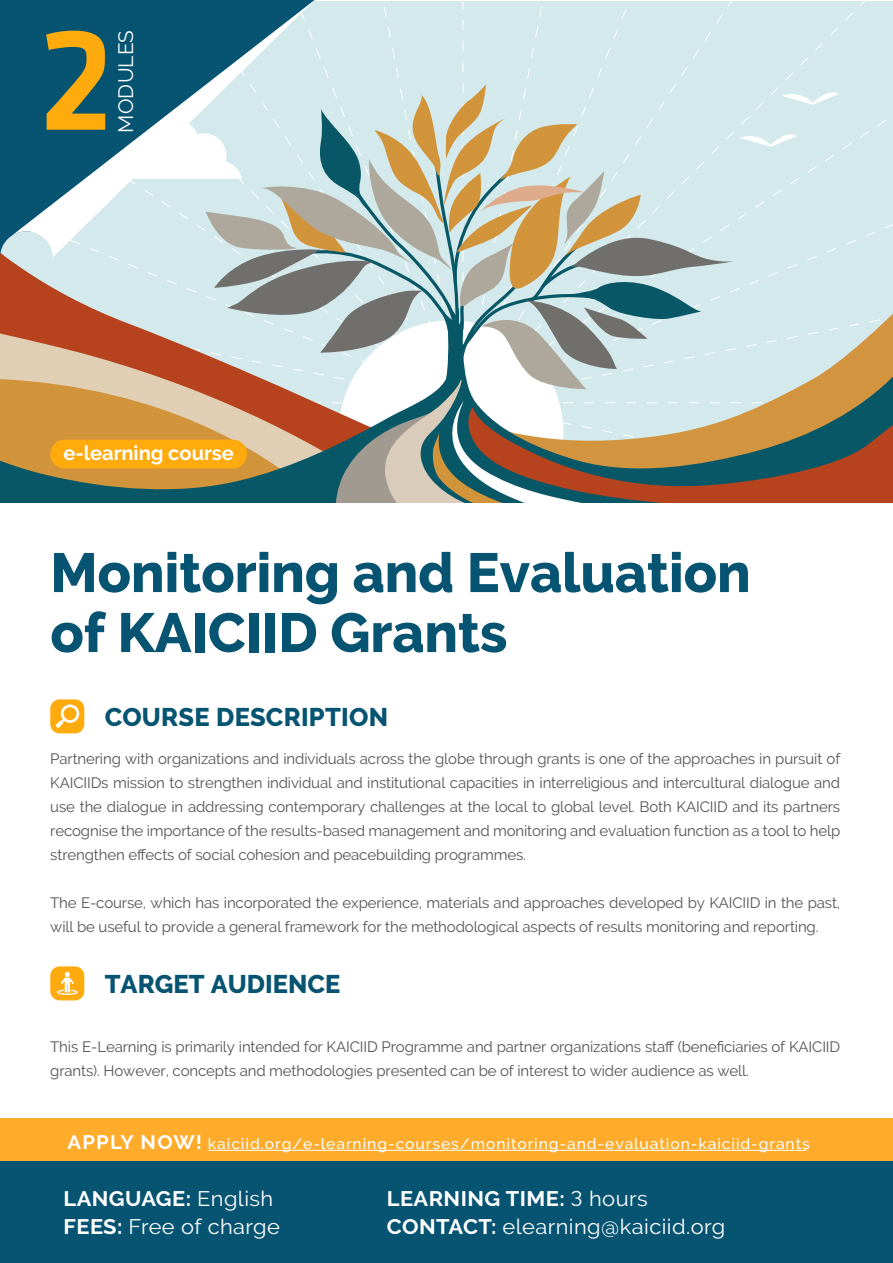
<style>
.page{position:relative;width:893px;height:1263px;background:#fff}
.page>*{position:absolute;margin:0;border:0;box-sizing:border-box;transform-origin:0 0}
.t1{font:500 151.05px "Klavika";color:#ffaa0d}
.t2{font:800 55.05px/60px "Raleway";letter-spacing:-.005em;color:#065471}
.t3{font:800 25.5px "Raleway";color:#065471}
.t4{font:21px/27.5px "Raleway";letter-spacing:.02em;color:#fff;scale:1.04 1}
.t5{font:20.7px "Raleway";letter-spacing:.01em;color:#fff}
.t6{font:700 20.1px "Raleway";color:#fff}
.t7{font:700 19.5px "Raleway";letter-spacing:.06em;color:#fff;scale:1.04 1}
.t8{font:15px/24px "Raleway";letter-spacing:-.01em;color:#565251}
.t9{font:500 15px "Raleway";letter-spacing:.06em;color:#fff;scale:1.04 1}
.s1{font-weight:700}
</style>
<div class="page">
<svg style="left:0;top:1px;width:893px;height:501px"></svg>
<svg style="left:0;top:0;width:320px;height:274px;fill:#d3e9eb"></svg>
<svg style="left:11px;top:0;width:304px;height:257px"></svg>
<div style="left:50px;top:440px;width:197px;height:28px;background:#ffaa0d;border-radius:14px"></div>
<div style="left:50px;top:966px;width:34px;height:34px;background:#ffaa0d;border-radius:9px"></div>
<svg style="left:57px;top:972px;width:21px;height:23px"></svg>
<div style="left:50px;top:699px;width:34px;height:34px;background:#ffaa0d;border-radius:9px"></div>
<svg style="left:55px;top:704px;width:24px;height:24px"></svg>
<div style="left:0;top:1140px;width:893px;height:123px;background:#065471"></div>
<div style="left:0;top:1118px;width:893px;height:43px;background:#ffab2b"></div>
<hr style="left:208px;top:1150px;width:599px;height:1px;background:#fff">
<h1 class="t1" style="left:39px;top:-3px;width:77px">2</h1>
<h3 class="t5" style="left:114px;top:133px;width:104px;rotate:-90deg">MODULES</h3>
<h3 class="t6" style="left:63px;top:442px;width:172px">e-learning course</h3>
<h2 class="t2" style="left:50px;top:543px;width:702px">Monitoring and Evaluation of KAICIID Grants</h2>
<h3 class="t3" style="left:105px;top:702px;width:285px">COURSE DESCRIPTION</h3>
<p class="t8" style="left:50px;top:747px;width:791px;text-align:justify">Partnering with organizations and individuals across the globe through grants is one of the approaches in pursuit of KAICIIDs mission to strengthen individual and institutional capacities in interreligious and intercultural dialogue and use the dialogue in addressing contemporary challenges at the local to global level. Both KAICIID and its partners recognise the importance of the results-based management and monitoring and evaluation function as a tool to help strengthen effects of social cohesion and peacebuilding programmes.</p>
<p class="t8" style="left:50px;top:891px;width:791px">The E-course, which has incorporated the experience, materials and approaches developed by KAICIID in the past, will be useful to provide a general framework for the methodological aspects of results monitoring and reporting.</p>
<h3 class="t3" style="left:105px;top:969px;width:237px">TARGET AUDIENCE</h3>
<p class="t8" style="left:50px;top:1035px;width:791px">This E-Learning is primarily intended for KAICIID Programme and partner organizations staff (beneficiaries of KAICIID grants). However, concepts and methodologies presented can be of interest to wider audience as well.</p>
<h3 class="t7" style="left:67px;top:1131px;width:131px">APPLY NOW!</h3>
<p class="t9" style="left:208px;top:1135px;width:580px">kaiciid.org/e-learning-courses/monitoring-and-evaluation-kaiciid-grants</p>
<h3 class="t4" style="left:64px;top:1185px;width:210px"><span class="s1">LANGUAGE:</span> English<br><span class="s1">FEES:</span> Free of charge</h3>
<h3 class="t4" style="left:387px;top:1185px;width:327px"><span class="s1">LEARNING TIME:</span> 3 hours<br><span class="s1">CONTACT:</span> elearning@kaiciid.org</h3>
</div>
